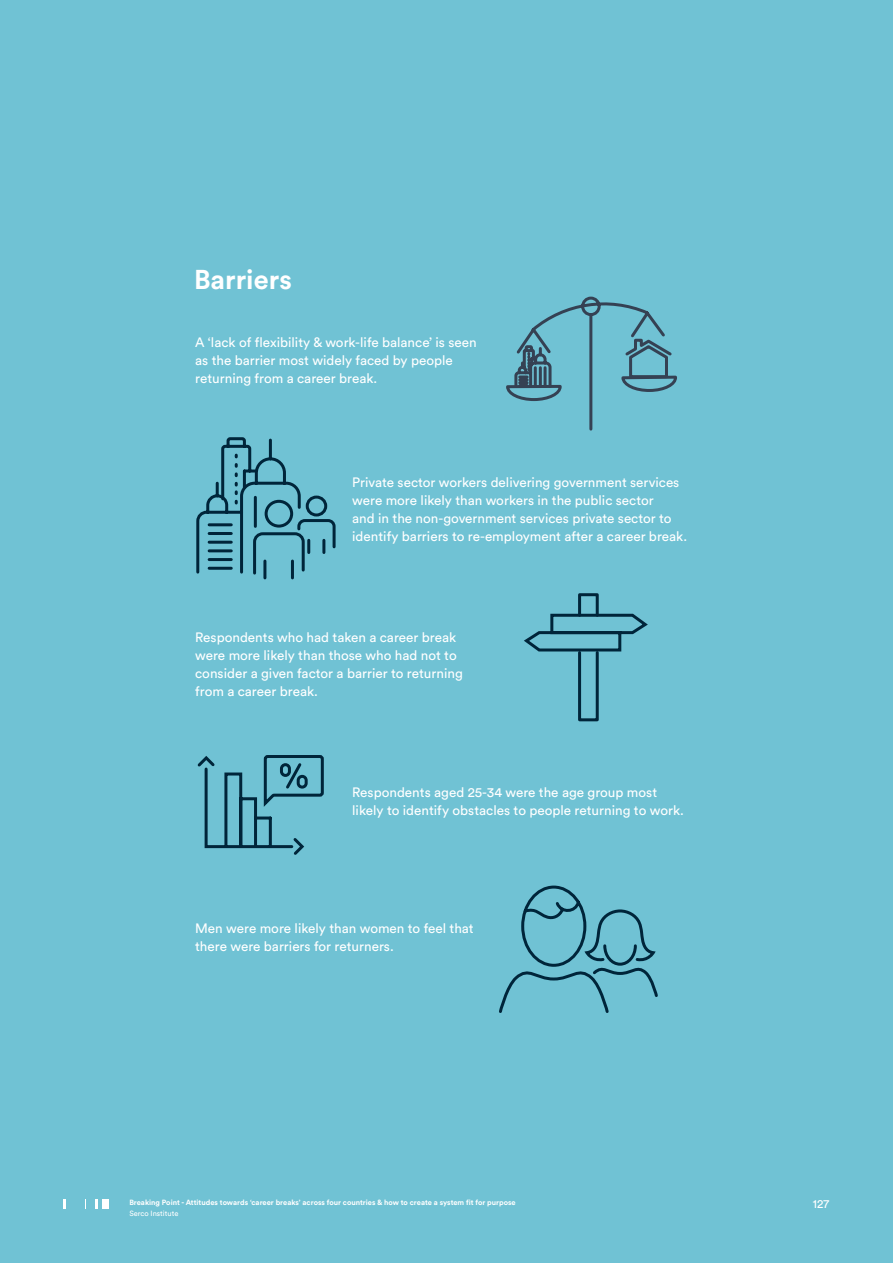
<style>
.page{position:relative;width:893px;height:1263px;background:#70c2d4}
.page>*{position:absolute;margin:0;border:0;box-sizing:border-box;transform-origin:0 0}
.t1{font:700 27px "Circular Std";color:#fff}
.t2{font:13.5px/18px "Circular Std";color:#fff}
.t3{font:12px "Circular Std";color:#fff}
.t4{font:700 7.5px "Circular Std";color:#fff}
.t5{font:7.5px "Circular Std";color:#fff}
</style>
<div class="page">
<svg style="left:196px;top:437px;width:140px;height:143px"></svg>
<svg style="left:524px;top:613px;width:124px;height:39px"></svg>
<div style="left:578px;top:651px;width:21px;height:70px;border:3px solid #00253a"></div>
<div style="left:578px;top:593px;width:21px;height:24px;border:3px solid #00253a"></div>
<svg style="left:197px;top:755px;width:127px;height:100px"></svg>
<svg style="left:499px;top:885px;width:159px;height:128px"></svg>
<svg style="left:506px;top:296px;width:171px;height:135px"></svg>
<div style="left:102px;top:1199px;width:6px;height:10px;background:#fff"></div>
<svg style="left:95px;top:1199px;width:3px;height:10px"></svg>
<svg style="left:64px;top:1199px;width:2px;height:10px"></svg>
<h1 class="t1" style="left:194px;top:267px;width:99px">Barriers</h1>
<p class="t2" style="left:195px;top:334px;width:283px">A ‘lack of flexibility &amp; work-life balance’ is seen as the barrier most widely faced by people returning from a career break.</p>
<p class="t2" style="left:352px;top:474px;width:336px">Private sector workers delivering government services were more likely than workers in the public sector<br>and in the non-government services private sector to identify barriers to re-employment after a career break.</p>
<p class="t2" style="left:195px;top:629px;width:269px">Respondents who had taken a career break were more likely than those who had not to consider a given factor a barrier to returning from a career break.</p>
<p class="t2" style="left:352px;top:784px;width:333px">Respondents aged 25-34 were the age group most likely to identify obstacles to people returning to work.</p>
<p class="t2" style="left:195px;top:920px;width:280px">Men were more likely than women to feel that there were barriers for returners.</p>
<p class="t4" style="left:129px;top:1200px;width:388px">Breaking Point - Attitudes towards ‘career breaks’ across four countries &amp; how to create a system fit for purpose</p>
<p class="t3" style="left:813px;top:1198px;width:18px">127</p>
<p class="t5" style="left:129px;top:1209px;width:51px">Serco Institute</p>
</div>
